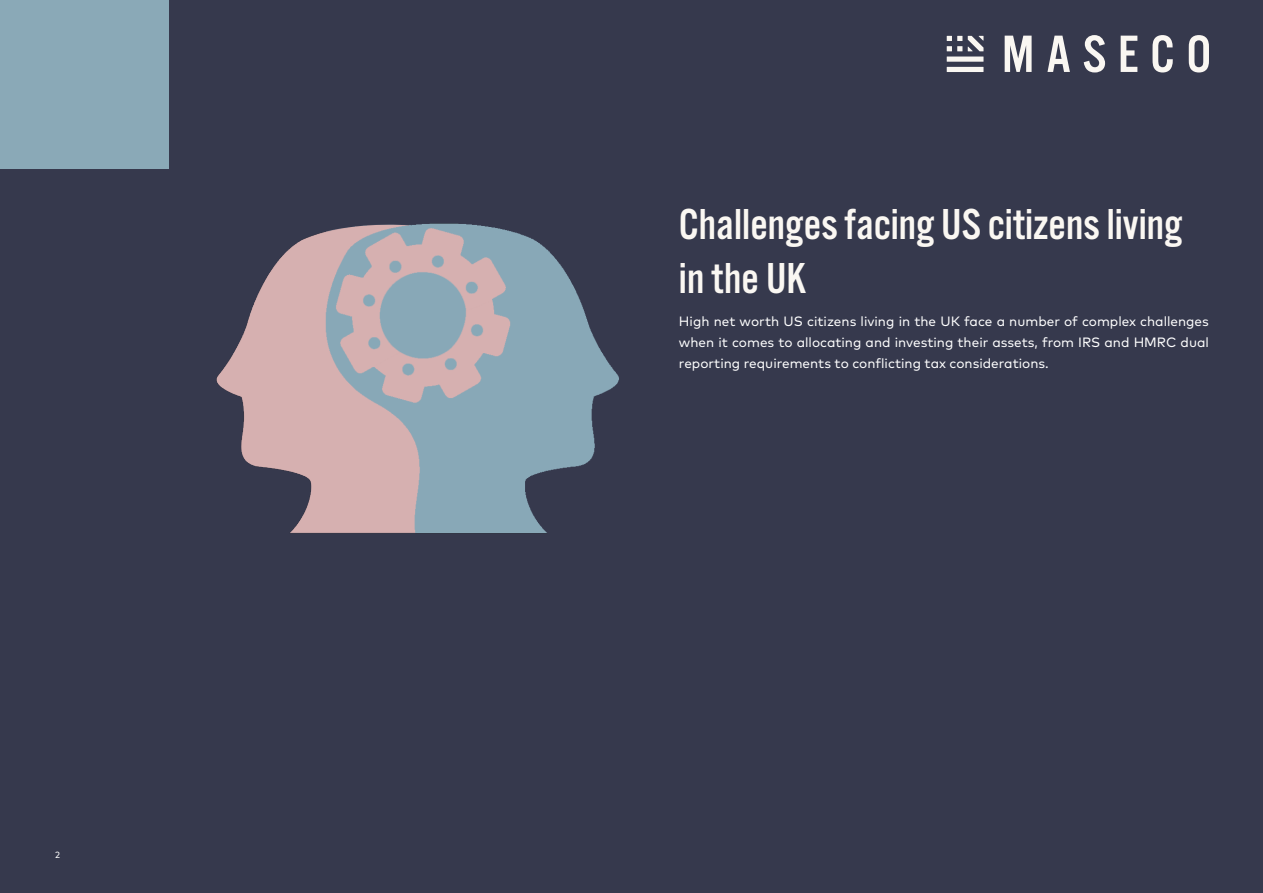
<style>
.page{position:relative;width:1263px;height:893px;background:#36394d}
.page>*{position:absolute;margin:0;border:0;box-sizing:border-box;transform-origin:0 0}
.t1{font:45px/54px "Alternate Gothic Pro No 3";color:#faf7f2}
.t2{font:13.5px/21px "Mark Pro";color:#fff;text-align:justify}
.t3{font:9px "Mark Pro";color:#fff}
</style>
<div class="page">
<img style="left:216px;top:223px;width:403px;height:310px">
<hr style="left:1262px;top:0;width:1px;height:169px;background:#d6b0b0">
<svg style="left:947px;top:36px;width:15px;height:15px"></svg>
<svg style="left:968px;top:36px;width:15px;height:15px"></svg>
<div style="left:947px;top:57px;width:36px;height:5px;background:#faf7f2"></div>
<div style="left:947px;top:67px;width:36px;height:5px;background:#faf7f2"></div>
<svg style="left:1121px;top:36px;width:16px;height:36px"></svg>
<svg style="left:1152px;top:35px;width:21px;height:37px"></svg>
<svg style="left:1189px;top:35px;width:20px;height:37px"></svg>
<svg style="left:1047px;top:36px;width:23px;height:36px"></svg>
<svg style="left:1005px;top:36px;width:26px;height:36px"></svg>
<svg style="left:1084px;top:35px;width:21px;height:37px"></svg>
<div style="left:0;top:0;width:169px;height:169px;background:#8aa9b7"></div>
<p class="t3" style="left:55px;top:848px;width:6px">2</p>
<p class="t1" style="left:679px;top:197px;width:505px">Challenges facing US citizens living in the UK</p>
<p class="t2" style="left:679px;top:309px;width:531px">High net worth US citizens living in the UK face a number of complex challenges when it comes to allocating and investing their assets, from IRS and HMRC dual reporting requirements to conflicting tax considerations.</p>
</div>
